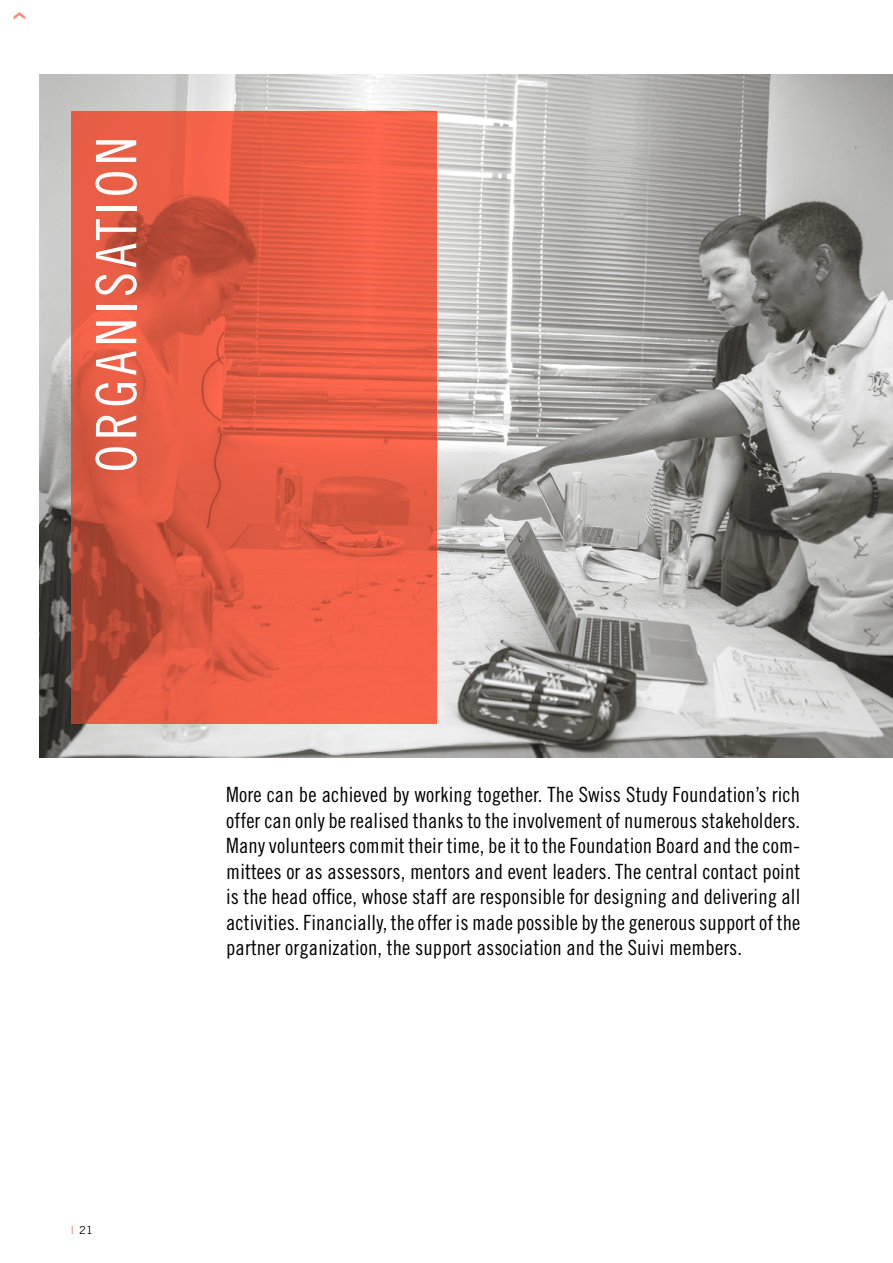
<style>
.page{position:relative;width:893px;height:1263px;background:#fff}
.page>*{position:absolute;margin:0;border:0;box-sizing:border-box;transform-origin:0 0}
.Absatzformat_1{font:55.8px "Trade Gothic Cond Eighteen";letter-spacing:.08em;color:#fff}
.einleitung2__EN{font:21px/25.5px "Trade Gothic Cond Eighteen";letter-spacing:.005em;color:#000;text-align:justify}
.t1{font:11.1px "Trade Gothic";color:#000}
.s1{font-family:"Trade Gothic Cond Eighteen";color:#ff684d}
</style>
<div class="page">
<img style="left:39px;top:74px;width:854px;height:684px">
<svg style="left:71px;top:112px;width:366px;height:612px;background:#e35c43"></svg>
<p class="Absatzformat_1" style="left:83px;top:473px;width:337px;rotate:-90deg">ORGANISATION</p>
<p class="t1" style="left:71px;top:1224px;width:23px"><span class="s1">|</span> 21</p>
<p class="einleitung2__EN" style="left:226px;top:782px;width:576px">More can be achieved by working together. The Swiss Study Foundation’s rich offer can only be realised thanks to the involvement of numerous stakeholders.<br>Many volunteers commit their time, be it to the Foundation Board and the com&shy;mittees or as assessors, mentors and event leaders. The central contact point is the head office, whose staff are responsible for designing and delivering all activities. Financially, the offer is made possible by the generous support of the partner organization, the support association and the Suivi members.</p>
</div>
